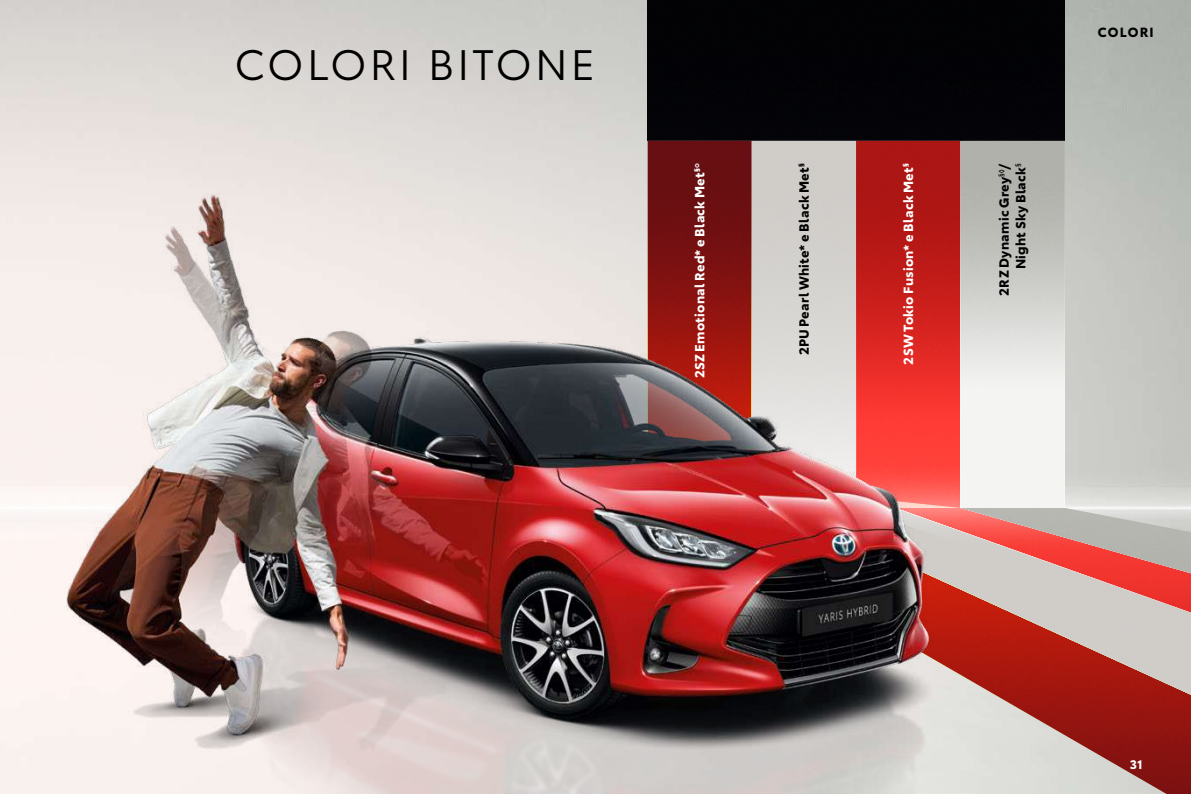
<style>
.page{position:relative;width:1191px;height:794px;background:#fff}
.page>*{position:absolute;margin:0;border:0;box-sizing:border-box;transform-origin:0 0}
.t1{font:42px "Toyota Type";letter-spacing:.07em;color:#000}
.t2{font:700 13.12px/16.6px "Toyota Type";letter-spacing:.02em;color:#000;text-align:right}
.t3{font:700 13.12px "Toyota Type";letter-spacing:.02em;color:#fff}
.t4{font:700 12.25px "Toyota Type";color:#fff}
.s1{font-weight:400}
</style>
<div class="page">
<img style="left:0;top:0;width:1191px;height:461px">
<svg style="left:0;top:514px;width:3px;height:280px"></svg>
<svg style="left:1012px;top:662px;width:179px;height:132px;background:#ad5752"></svg>
<div style="left:647px;top:141px;width:105px;height:367px;background:#670f12"></div>
<div style="left:752px;top:141px;width:104px;height:367px;background:#cfcdc9"></div>
<div style="left:856px;top:141px;width:104px;height:367px;background:#ac1614"></div>
<div style="left:647px;top:0;width:417px;height:141px;background:#020306"></div>
<img style="left:3px;top:193px;width:1009px;height:601px">
<img style="left:1064px;top:141px;width:127px;height:317px">
<img style="left:647px;top:458px;width:544px;height:204px">
<div style="left:960px;top:141px;width:104px;height:367px;background:linear-gradient(to bottom,#aaaba4,#fff)"></div>
<h1 class="t1" style="left:234px;top:34px;width:362px">COLORI BITONE</h1>
<p class="t3" style="left:689px;top:378px;width:217px;rotate:-90deg">2SZ Emotional Red* e Black Met<sup>§</sup><span class="s1">°</span></p>
<p class="t3" style="left:898px;top:364px;width:203px;rotate:-90deg">2SW Tokio Fusion* e Black Met<sup>§</sup></p>
<p class="t2" style="left:794px;top:355px;width:194px;rotate:-90deg">2PU Pearl White* e Black Met<sup>§</sup></p>
<p class="t2" style="left:994px;top:296px;width:134px;rotate:-90deg">2RZ Dynamic Grey<sup>§</sup><sup>◊</sup>/<br>Night Sky Black<sup>§</sup></p>
<p class="t2" style="left:1097px;top:23px;width:57px">COLORI</p>
<p class="t4" style="left:1129px;top:754px;width:14px">31</p>
</div>
